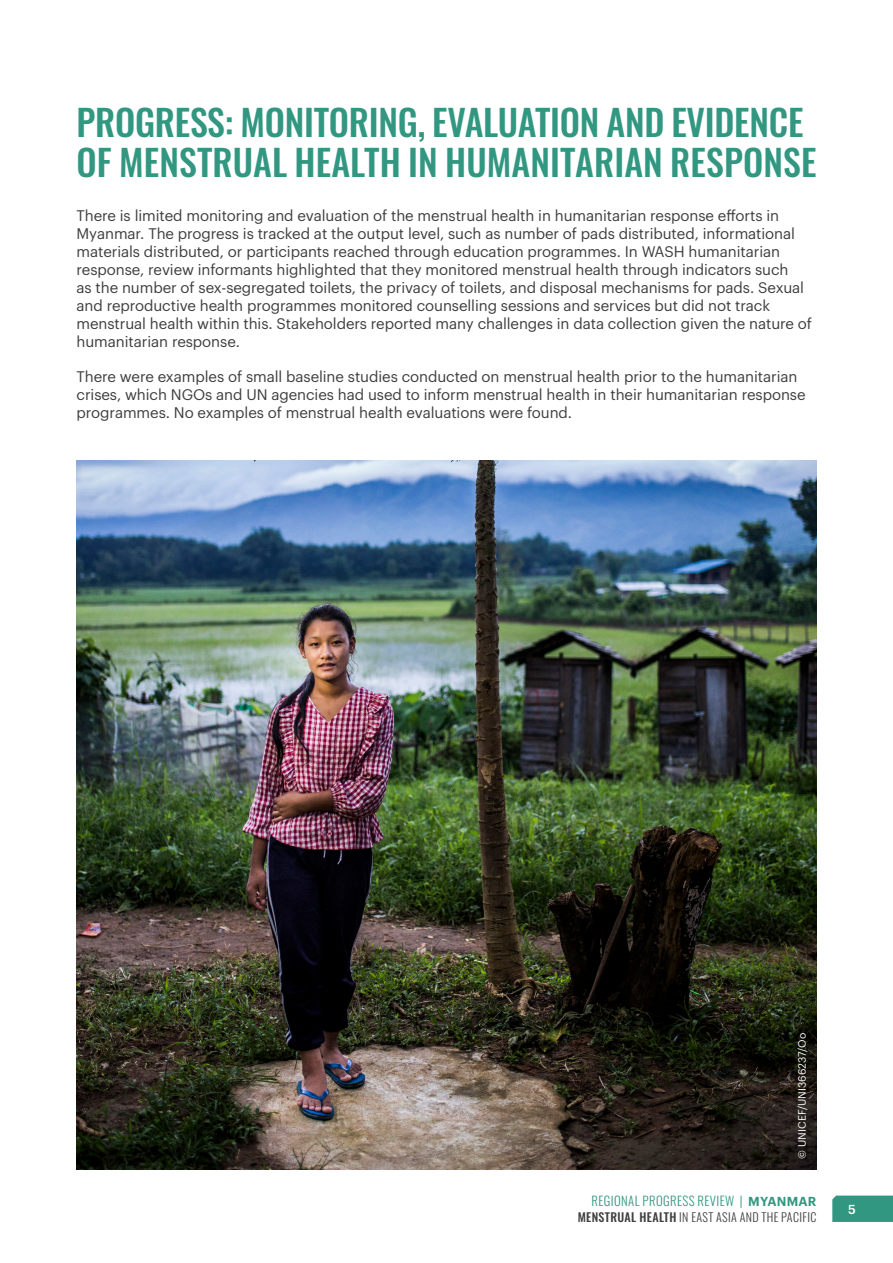
<style>
.page{position:relative;width:893px;height:1263px;background:#fff}
.page>*{position:absolute;margin:0;border:0;box-sizing:border-box;transform-origin:0 0}
.Body_Copy{font:500 36px/40.5px "Oswald";letter-spacing:-.005em;color:#329781}
.t1{font:15px/18px "Graphik";letter-spacing:-.005em;color:#3e3e3f}
.t2{font:300 12.75px "Oswald";letter-spacing:.03em;color:#329781}
.t3{font:500 12.75px "Graphik";color:#fff}
.t4{font:300 12px "Oswald";letter-spacing:.03em;color:#3e3e3f}
.t5{font:10.5px "Graphik";letter-spacing:.005em;color:#fff}
.s1{font-family:"Graphik";font-weight:600}
.s2{font-weight:500}
</style>
<div class="page">
<div style="left:832px;top:1195px;width:61px;height:27px;background:#329781"></div>
<img style="left:77px;top:461px;width:739px;height:708px">
<p class="Body_Copy" style="left:77px;top:98px;width:741px">PROGRESS: MONITORING, EVALUATION AND EVIDENCE<br>OF MENSTRUAL HEALTH IN HUMANITARIAN RESPONSE</p>
<p class="t1" style="left:77px;top:205px;width:737px">There is limited monitoring and evaluation of the menstrual health in humanitarian response efforts in Myanmar. The progress is tracked at the output level, such as number of pads distributed, informational materials distributed, or participants reached through education programmes. In WASH humanitarian response, review informants highlighted that they monitored menstrual health through indicators such<br>as the number of sex-segregated toilets, the privacy of toilets, and disposal mechanisms for pads. Sexual and reproductive health programmes monitored counselling sessions and services but did not track menstrual health within this. Stakeholders reported many challenges in data collection given the nature of humanitarian response.</p>
<p class="t1" style="left:77px;top:366px;width:730px">There were examples of small baseline studies conducted on menstrual health prior to the humanitarian crises, which NGOs and UN agencies had used to inform menstrual health in their humanitarian response programmes. No examples of menstrual health evaluations were found.</p>
<p class="t5" style="left:794px;top:1159px;width:127px;rotate:-90deg">© UNICEF/UNI366237/Oo</p>
<p class="t2" style="left:592px;top:1189px;width:226px">REGIONAL PROGRESS REVIEW | <span class="s1">MYANMAR</span></p>
<p class="t4" style="left:578px;top:1206px;width:240px"><span class="s2">MENSTRUAL HEALTH</span> IN EAST ASIA AND THE PACIFIC</p>
<p class="t3" style="left:848px;top:1199px;width:9px">5</p>
</div>
